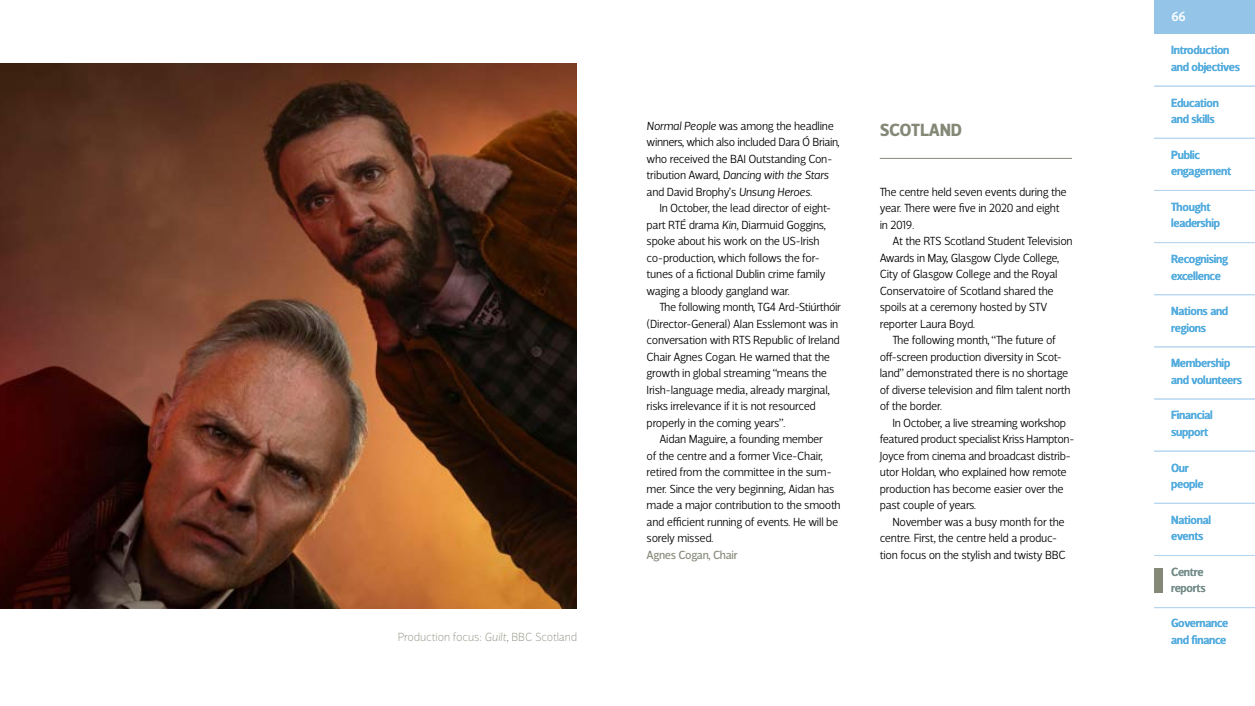
<style>
.page{position:relative;width:1255px;height:706px;background:#fff}
.page>*{position:absolute;margin:0;border:0;box-sizing:border-box;transform-origin:0 0}
.t1{font:700 18px "Velino Sans";letter-spacing:-.02em;color:#848977}
.t2{font:500 13.5px "Velino Sans";color:#fff}
.t3{font:300 12px/16.5px "Velino Sans";letter-spacing:-.025em;color:#000}
.t4{font:500 12px/16.5px "Velino Sans";letter-spacing:-.025em;color:#55adde}
.t5{font:100 12px "Velino Sans";letter-spacing:-.01em;color:#848977}
.t6{font:12px "Velino Sans";letter-spacing:-.025em;color:#848977}
.t7{font:500 12px/16.5px "Velino Sans";letter-spacing:-.025em;color:#848977}
.s1{font-style:italic}
</style>
<div class="page">
<div style="left:1154px;top:0;width:100px;height:34px;background:#94c5e9"></div>
<div style="left:1154px;top:568px;width:8px;height:24px;background:#848977"></div>
<hr style="left:1154px;top:86px;width:100px;height:1px;background:#b6d6f0">
<hr style="left:1154px;top:138px;width:100px;height:1px;background:#b6d6f0">
<hr style="left:1154px;top:190px;width:100px;height:1px;background:#b6d6f0">
<hr style="left:1154px;top:242px;width:100px;height:1px;background:#b6d6f0">
<hr style="left:1154px;top:294px;width:100px;height:1px;background:#b6d6f0">
<hr style="left:1154px;top:346px;width:100px;height:1px;background:#b6d6f0">
<hr style="left:1154px;top:399px;width:100px;height:1px;background:#b6d6f0">
<hr style="left:1154px;top:451px;width:100px;height:1px;background:#b6d6f0">
<hr style="left:1154px;top:503px;width:100px;height:1px;background:#b6d6f0">
<hr style="left:1154px;top:555px;width:100px;height:1px;background:#b6d6f0">
<hr style="left:1154px;top:607px;width:100px;height:1px;background:#b6d6f0">
<hr style="left:879px;top:158px;width:192px;height:1px;background:#848977">
<img style="left:0;top:64px;width:576px;height:544px">
<p class="t5" style="left:398px;top:631px;width:181px">Production focus: <span class="s1">Guilt</span>, BBC Scotland</p>
<p class="t3" style="left:646px;top:118px;width:195px"><span class="s1">Normal People</span> was among the headline winners, which also included Dara Ó Briain, who received the BAI Outstanding Con&shy;tribution Award, <span class="s1">Dancing with the Stars </span>and David Brophy’s <span class="s1">Unsung Heroes</span>.</p>
<p class="t3" style="left:646px;top:200px;width:186px;text-indent:13px">In October, the lead director of eight&shy;part RTÉ drama <span class="s1">Kin</span>, Diarmuid Goggins, spoke about his work on the US-Irish co-production, which follows the for&shy;tunes of a fictional Dublin crime family waging a bloody gangland war.</p>
<p class="t3" style="left:659px;top:299px;width:183px">The following month, TG4 Ard-Stiú rthóir</p>
<p class="t3" style="left:646px;top:316px;width:193px">(Director-General) Alan Esslemont was in</p>
<p class="t3" style="left:646px;top:332px;width:195px">conversation with RTS Republic of Ireland</p>
<p class="t3" style="left:646px;top:349px;width:185px">Chair Agnes Cogan. He warned that the</p>
<p class="t3" style="left:646px;top:365px;width:182px">growth in global streaming “means the</p>
<p class="t3" style="left:646px;top:382px;width:185px">Irish-language media, already marginal,</p>
<p class="t3" style="left:646px;top:398px;width:171px">risks irrelevance if it is not resourced</p>
<p class="t3" style="left:646px;top:415px;width:140px">properly in the coming years”.</p>
<p class="t3" style="left:659px;top:431px;width:165px">Aidan Maguire, a founding member</p>
<p class="t3" style="left:646px;top:448px;width:178px">of the centre and a former Vice-Chair,</p>
<p class="t3" style="left:646px;top:464px;width:187px">retired from the committee in the sum-</p>
<p class="t3" style="left:646px;top:481px;width:189px">mer. Since the very beginning, Aidan has</p>
<p class="t3" style="left:646px;top:497px;width:196px">made a major contribution to the smooth</p>
<p class="t3" style="left:646px;top:514px;width:193px">and efficient running of events. He will be</p>
<p class="t3" style="left:646px;top:530px;width:68px">sorely missed.</p>
<p class="t6" style="left:646px;top:548px;width:93px">Agnes Cogan, Chair</p>
<h1 class="t1" style="left:879px;top:120px;width:84px">SCOTLAND</h1>
<p class="t3" style="left:879px;top:184px;width:188px">The centre held seven events during the year. There were five in 2020 and eight in 2019.</p>
<p class="t3" style="left:879px;top:233px;width:194px;text-indent:13px">At the RTS Scotland Student Television Awards in May, Glasgow Clyde College, City of Glasgow College and the Royal Conservatoire of Scotland shared the spoils at a ceremony hosted by STV reporter Laura Boyd.</p>
<p class="t3" style="left:879px;top:332px;width:192px;text-indent:13px">The following month, “The future of off-screen production diversity in Scot&shy;land” demonstrated there is no shortage of diverse television and film talent north of the border.</p>
<p class="t3" style="left:879px;top:415px;width:196px;text-indent:13px">In October, a live streaming workshop featured product specialist Kriss Hampton-Joyce from cinema and broadcast distrib&shy;utor Holdan, who explained how remote production has become easier over the past couple of years.</p>
<p class="t3" style="left:879px;top:514px;width:187px;text-indent:13px">November was a busy month for the centre. First, the centre held a produc&shy;tion focus on the stylish and twisty BBC</p>
<p class="t2" style="left:1171px;top:9px;width:16px">66</p>
<p class="t4" style="left:1171px;top:43px;width:70px">Introduction and objectives</p>
<p class="t4" style="left:1171px;top:95px;width:49px">Education and skills</p>
<p class="t4" style="left:1171px;top:147px;width:62px">Public engagement</p>
<p class="t4" style="left:1171px;top:199px;width:50px">Thought leadership</p>
<p class="t4" style="left:1171px;top:251px;width:58px">Recognising excellence</p>
<p class="t4" style="left:1171px;top:303px;width:59px">Nations and regions</p>
<p class="t4" style="left:1171px;top:355px;width:72px">Membership and volunteers</p>
<p class="t4" style="left:1171px;top:407px;width:43px">Financial support</p>
<p class="t4" style="left:1171px;top:460px;width:34px">Our people</p>
<p class="t4" style="left:1171px;top:512px;width:41px">National events</p>
<p class="t7" style="left:1171px;top:564px;width:36px">Centre reports</p>
<p class="t4" style="left:1171px;top:615px;width:59px">Governance and finance</p>
</div>
